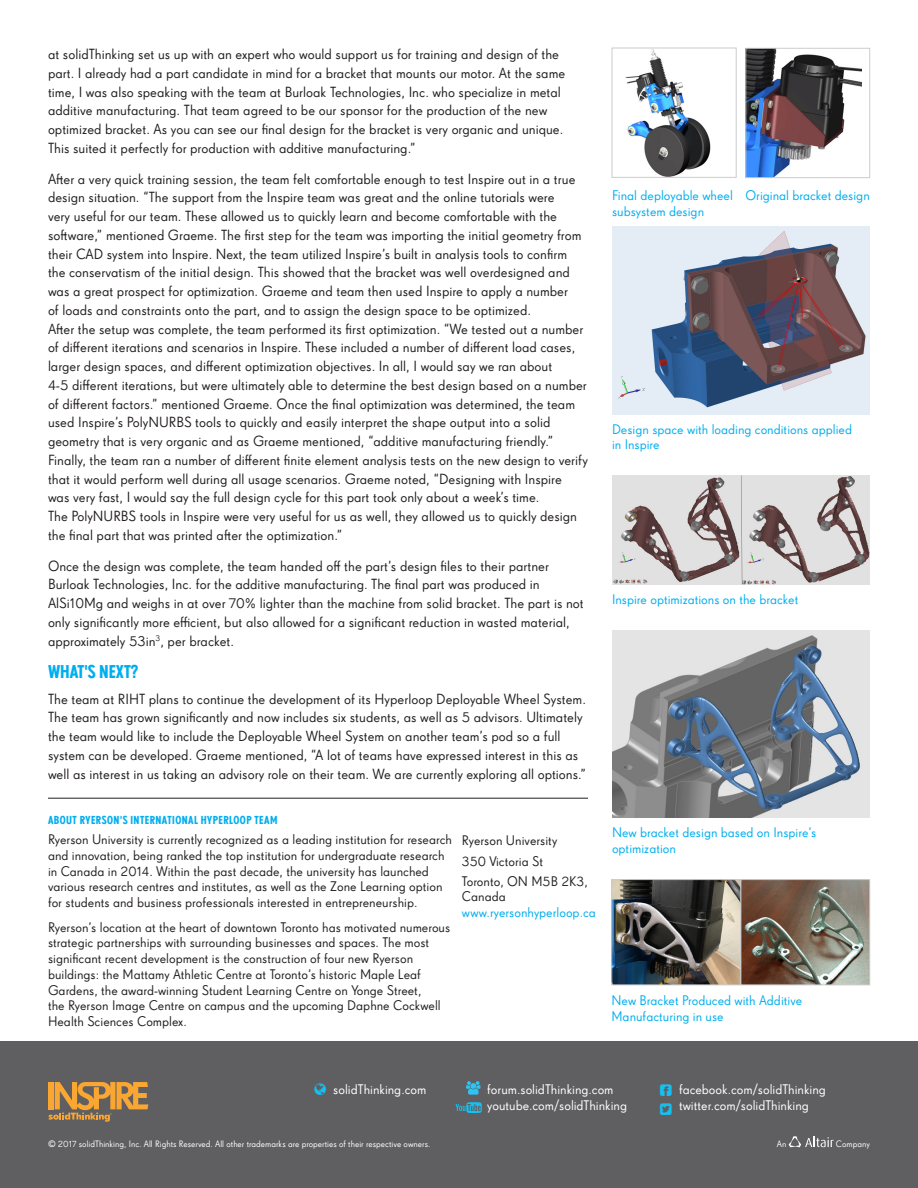
<style>
.page{position:relative;width:918px;height:1188px;background:#fff}
.page>*{position:absolute;margin:0;border:0;box-sizing:border-box;transform-origin:0 0}
.Subheader{font:500 condensed 18px "Super Grotesk Pro";color:#00aeef}
.Body_P{font:14.25px/18.8px "Super Grotesk Pro";color:#231f20}
.summary_address{font:13.5px/15.8px "Super Grotesk Pro";color:#231f20}
.image_caption_-_Blue{font:13.5px/15.8px "Super Grotesk Pro";color:#00aeef}
.Footer_Links{font:13.5px "Super Grotesk Pro";color:#fff}
.About_Company_Header{font:500 condensed 11.25px "Super Grotesk Pro";letter-spacing:.04em;color:#00aeef}
.legal{font:9px "Super Grotesk Pro";color:#fff}
.s1{color:#00aeef}
</style>
<div class="page">
<hr style="left:48px;top:798px;width:540px;height:1px;background:#231f20">
<div style="left:0;top:1042px;width:918px;height:146px;background:#5f5f62"></div>
<svg style="left:789px;top:1136px;width:45px;height:11px"></svg>
<svg style="left:48px;top:1082px;width:100px;height:40px"></svg>
<img style="left:612px;top:226px;width:258px;height:188px">
<img style="left:612px;top:476px;width:258px;height:109px">
<img style="left:612px;top:631px;width:258px;height:186px">
<img style="left:613px;top:881px;width:255px;height:102px">
<div style="left:740px;top:879px;width:130px;height:106px;border:1px solid #cbccce"></div>
<div style="left:611px;top:879px;width:130px;height:106px;border:1px solid #cbccce"></div>
<svg style="left:456px;top:1102px;width:26px;height:11px"></svg>
<svg style="left:466px;top:1081px;width:15px;height:14px"></svg>
<img style="left:625px;top:50px;width:86px;height:126px">
<div style="left:612px;top:48px;width:125px;height:130px;border:1px solid #cbccce"></div>
<img style="left:747px;top:50px;width:115px;height:126px">
<div style="left:745px;top:48px;width:125px;height:130px;border:1px solid #cbccce"></div>
<p class="Body_P" style="left:48px;top:45px;width:519px">at solidThinking set us up with an expert who would support us for training and design of the part. I already had a part candidate in mind for a bracket that mounts our motor. At the same time, I was also speaking with the team at Burloak Technologies, Inc. who specialize in metal additive manufacturing. That team agreed to be our sponsor for the production of the new optimized bracket. As you can see our final design for the bracket is very organic and unique.<br>This suited it perfectly for production with additive manufacturing.”</p>
<p class="Body_P" style="left:48px;top:169px;width:537px">After a very quick training session, the team felt comfortable enough to test Inspire out in a true design situation. “The support from the Inspire team was great and the online tutorials were<br>very useful for our team. These allowed us to quickly learn and become comfortable with the software,” mentioned Graeme. The first step for the team was importing the initial geometry from their CAD system into Inspire. Next, the team utilized Inspire’s built in analysis tools to confirm the conservatism of the initial design. This showed that the bracket was well overdesigned and was a great prospect for optimization. Graeme and team then used Inspire to apply a number<br>of loads and constraints onto the part, and to assign the design space to be optimized.<br>After the setup was complete, the team performed its first optimization. “We tested out a number of different iterations and scenarios in Inspire. These included a number of different load cases, larger design spaces, and different optimization objectives. In all, I would say we ran about</p>
<p class="Body_P" style="left:48px;top:376px;width:542px">4-5 different iterations, but were ultimately able to determine the best design based on a number of different factors.” mentioned Graeme. Once the final optimization was determined, the team used Inspire’s PolyNURBS tools to quickly and easily interpret the shape output into a solid geometry that is very organic and as Graeme mentioned, “additive manufacturing friendly.” Finally, the team ran a number of different finite element analysis tests on the new design to verify that it would perform well during all usage scenarios. Graeme noted, “Designing with Inspire<br>was very fast, I would say the full design cycle for this part took only about a week’s time.<br>The PolyNURBS tools in Inspire were very useful for us as well, they allowed us to quickly design the final part that was printed after the optimization.”</p>
<p class="Body_P" style="left:48px;top:556px;width:537px">Once the design was complete, the team handed off the part’s design files to their partner Burloak Technologies, Inc. for the additive manufacturing. The final part was produced in AlSi10Mg and weighs in at over 70% lighter than the machine from solid bracket. The part is not only significantly more efficient, but also allowed for a significant reduction in wasted material, approximately 53in<sup>3</sup>, per bracket.</p>
<p class="Subheader" style="left:48px;top:661px;width:92px">WHAT'S NEXT?</p>
<p class="Body_P" style="left:48px;top:689px;width:540px">The team at RIHT plans to continue the development of its Hyperloop Deployable Wheel System.<br>The team has grown significantly and now includes six students, as well as 5 advisors. Ultimately the team would like to include the Deployable Wheel System on another team’s pod so a full system can be developed. Graeme mentioned, “A lot of teams have expressed interest in this as well as interest in us taking an advisory role on their team. We are currently exploring all options.”</p>
<p class="About_Company_Header" style="left:48px;top:814px;width:231px">ABOUT RYERSON'S INTERNATIONAL HYPERLOOP TEAM</p>
<p class="summary_address" style="left:48px;top:832px;width:406px">Ryerson University is currently recognized as a leading institution for research and innovation, being ranked the top institution for undergraduate research in Canada in 2014. Within the past decade, the university has launched various research centres and institutes, as well as the Zone Learning option for students and business professionals interested in entrepreneurship.</p>
<p class="summary_address" style="left:48px;top:919px;width:404px">Ryerson’s location at the heart of downtown Toronto has motivated numerous strategic partnerships with surrounding businesses and spaces. The most significant recent development is the construction of four new Ryerson buildings: the Mattamy Athletic Centre at Toronto’s historic Maple Leaf Gardens, the award-winning Student Learning Centre on Yonge Street,<br>the Ryerson Image Centre on campus and the upcoming Daphne Cockwell Health Sciences Complex.</p>
<p class="summary_address" style="left:462px;top:833px;width:97px">Ryerson University</p>
<p class="summary_address" style="left:462px;top:853px;width:83px">350 Victoria St</p>
<p class="summary_address" style="left:462px;top:873px;width:135px">Toronto, ON M5B 2K3,<br>Canada <span class="s1">www.ryersonhyperloop.ca</span></p>
<p class="image_caption_-_Blue" style="left:612px;top:188px;width:122px">Final deployable wheel subsystem design</p>
<p class="image_caption_-_Blue" style="left:746px;top:188px;width:126px">Original bracket design</p>
<p class="image_caption_-_Blue" style="left:612px;top:421px;width:242px">Design space with loading conditions applied in Inspire</p>
<p class="image_caption_-_Blue" style="left:612px;top:592px;width:188px">Inspire optimizations on the bracket</p>
<p class="image_caption_-_Blue" style="left:612px;top:825px;width:206px">New bracket design based on Inspire’s optimization</p>
<p class="image_caption_-_Blue" style="left:611px;top:992px;width:192px">New Bracket Produced with Additive<br>Manufacturing in use</p>
<p class="Footer_Links" style="left:333px;top:1082px;width:95px">solidThinking.com</p>
<p class="Footer_Links" style="left:679px;top:1082px;width:148px">facebook.com/solidThinking</p>
<p class="Footer_Links" style="left:679px;top:1098px;width:131px">twitter.com/solidThinking</p>
<p class="legal" style="left:48px;top:1139px;width:384px">© 2017 solidThinking, Inc. All Rights Reserved. All other trademarks are properties of their respective owners.</p>
<p class="legal" style="left:777px;top:1139px;width:11px">An</p>
<p class="legal" style="left:836px;top:1139px;width:35px">Company</p>
<p class="Footer_Links" style="left:487px;top:1082px;width:128px">forum.solidThinking.com</p>
<p class="Footer_Links" style="left:487px;top:1098px;width:141px">youtube.com/solidThinking</p>
</div>
